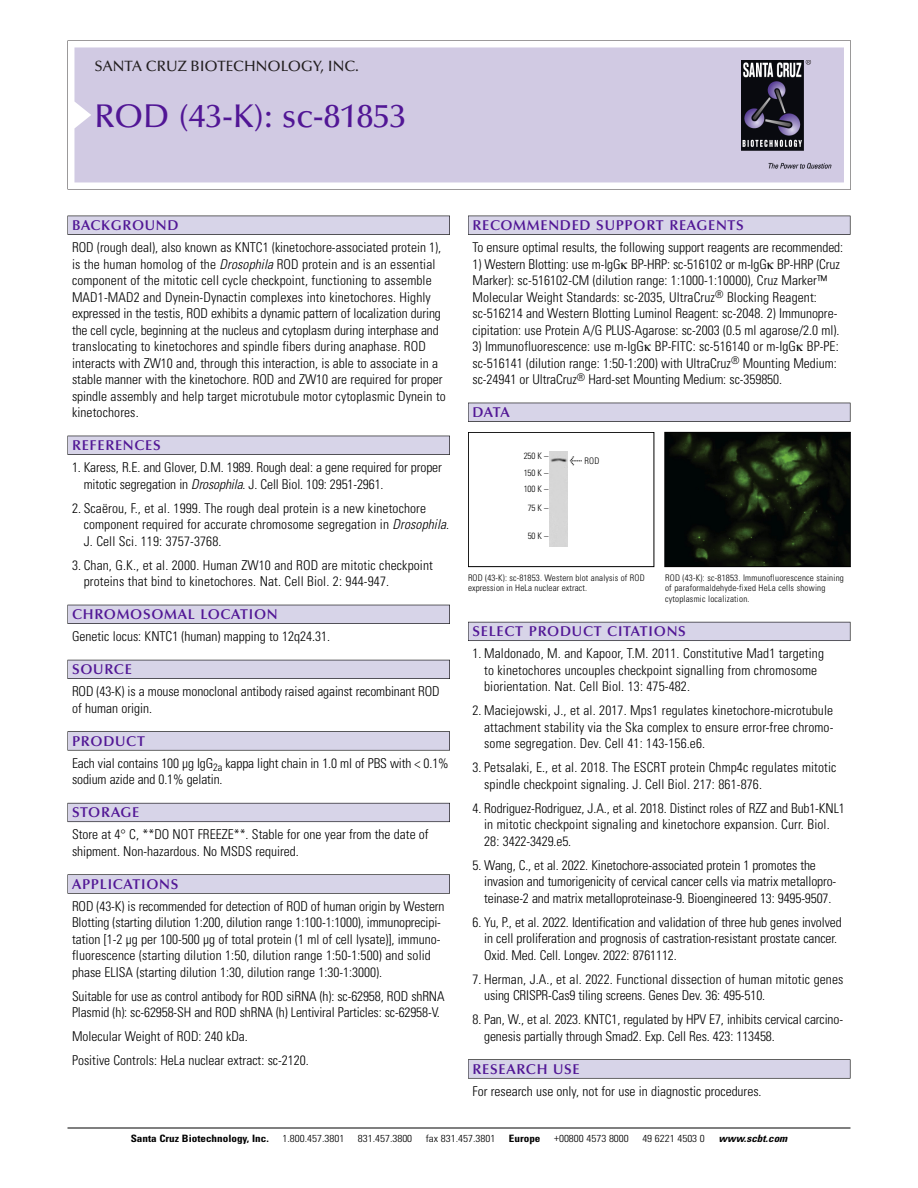
<style>
.page{position:relative;width:918px;height:1188px;background:#fff}
.page>*{position:absolute;margin:0;border:0;box-sizing:border-box;transform-origin:0 0}
.t1{font:500 33px "Optima";color:#511695}
.t2{font:500 15px "Optima";color:#231f20}
.t3{font:600 14.25px "Optima";letter-spacing:.05em;color:#511695}
.t4{font:300 condensed 13.5px/16.5px "Univers";color:#000}
.t5{font:300 condensed 10.2px "Univers";color:#000;scale:1.1 1}
.t6{font:700 condensed 10.2px "Univers";color:#000;scale:1.1 1}
.t7{font:italic 700 condensed 10.2px "Univers";color:#000;scale:1.1 1}
.t8{font:300 condensed 9px/10.5px "Univers";letter-spacing:.02em;color:#000}
.s1{font-style:italic}
.s2{font-family:"Meta Plus";font-weight:400;font-stretch:normal;font-size:10.5px}
</style>
<div class="page">
<svg style="left:68px;top:40px;width:783px;height:149px"></svg>
<div style="left:74px;top:47px;width:770px;height:135px;background:#d1cae3"></div>
<img style="left:741px;top:60px;width:90px;height:108px">
<div style="left:68px;top:216px;width:382px;height:19px;background:#535256"></div>
<div style="left:68px;top:216px;width:381px;height:18px;background:#d7d4e8"></div>
<div style="left:68px;top:436px;width:382px;height:19px;background:#525156"></div>
<div style="left:68px;top:436px;width:381px;height:18px;background:#d7d4e8"></div>
<div style="left:68px;top:605px;width:382px;height:19px;background:#515057"></div>
<div style="left:68px;top:605px;width:381px;height:18px;background:#d7d4e8"></div>
<div style="left:68px;top:660px;width:382px;height:19px;background:#535259"></div>
<div style="left:68px;top:660px;width:381px;height:18px;background:#d7d4e8"></div>
<svg style="left:68px;top:731px;width:382px;height:20px"></svg>
<div style="left:68px;top:732px;width:381px;height:18px;background:#d7d4e8"></div>
<div style="left:68px;top:803px;width:382px;height:19px;background:#64626c"></div>
<div style="left:68px;top:803px;width:381px;height:18px;background:#d7d4e8"></div>
<div style="left:68px;top:874px;width:382px;height:20px;background:#636364"></div>
<div style="left:68px;top:875px;width:381px;height:18px;background:#d7d4e8"></div>
<div style="left:468px;top:216px;width:382px;height:19px;background:#535256"></div>
<div style="left:468px;top:216px;width:382px;height:18px;background:#d7d4e8"></div>
<div style="left:468px;top:403px;width:382px;height:19px;background:#525156"></div>
<div style="left:468px;top:403px;width:382px;height:18px;background:#d7d4e8"></div>
<div style="left:468px;top:622px;width:382px;height:19px;background:#595860"></div>
<div style="left:468px;top:622px;width:382px;height:18px;background:#d7d4e8"></div>
<div style="left:468px;top:1059px;width:382px;height:20px;background:#676767"></div>
<div style="left:468px;top:1060px;width:382px;height:18px;background:#d7d4e8"></div>
<hr style="left:68px;top:1128px;width:782px;height:1px;background:#000">
<img style="left:666px;top:434px;width:183px;height:131px">
<div style="left:664px;top:432px;width:187px;height:135px;border:1px solid #000"></div>
<div style="left:468px;top:432px;width:186px;height:135px;border:1px solid #000"></div>
<div style="left:550px;top:451px;width:18px;height:95px;background:#d7d7d7"></div>
<p class="t2" style="left:94px;top:60px;width:266px">SANTA CRUZ BIOTECHNOLOGY, INC.</p>
<p class="t1" style="left:94px;top:102px;width:313px">ROD (43-K): sc-81853</p>
<p class="t3" style="left:72px;top:219px;width:108px">BACKGROUND</p>
<p class="t4" style="left:72px;top:240px;width:375px">ROD (rough deal), also known as KNTC1 (kinetochore-associated protein 1), is the human homolog of the <span class="s1">Drosophila</span> ROD protein and is an essential component of the mitotic cell cycle checkpoint, functioning to assemble MAD1-MAD2 and Dynein-Dynactin complexes into kinetochores. Highly expressed in the testis, ROD exhibits a dynamic pattern of localization during the cell cycle, beginning at the nucleus and cytoplasm during interphase and translocating to kinetochores and spindle fibers during anaphase. ROD interacts with ZW10 and, through this interaction, is able to associate in a stable manner with the kinetochore. ROD and ZW10 are required for proper spindle assembly and help target microtubule motor cytoplasmic Dynein to kinetochores.</p>
<p class="t3" style="left:72px;top:439px;width:90px">REFERENCES</p>
<p class="t4" style="left:84px;top:460px;width:360px;text-indent:-12px">1. Karess, R.E. and Glover, D.M. 1989. Rough deal: a gene required for proper mitotic segregation in <span class="s1">Drosophila</span>. J. Cell Biol. 109: 2951-2961.</p>
<p class="t4" style="left:84px;top:501px;width:367px;text-indent:-12px">2. Scaërou, F., et al. 1999. The rough deal protein is a new kinetochore component required for accurate chromosome segregation in <span class="s1">Drosophila</span>.<br>J. Cell Sci. 119: 3757-3768.</p>
<p class="t4" style="left:84px;top:558px;width:351px;text-indent:-12px">3. Chan, G.K., et al. 2000. Human ZW10 and ROD are mitotic checkpoint proteins that bind to kinetochores. Nat. Cell Biol. 2: 944-947.</p>
<p class="t3" style="left:72px;top:608px;width:207px">CHROMOSOMAL LOCATION</p>
<p class="t4" style="left:72px;top:630px;width:260px">Genetic locus: KNTC1 (human) mapping to 12q24.31.</p>
<p class="t3" style="left:72px;top:663px;width:61px">SOURCE</p>
<p class="t4" style="left:72px;top:685px;width:369px">ROD (43-K) is a mouse monoclonal antibody raised against recombinant ROD of human origin.</p>
<p class="t3" style="left:72px;top:735px;width:74px">PRODUCT</p>
<p class="t4" style="left:72px;top:756px;width:378px">Each vial contains 100 µg IgG<sub>2a</sub> kappa light chain in 1.0 ml of PBS with &lt; 0.1% sodium azide and 0.1% gelatin.</p>
<p class="t3" style="left:72px;top:807px;width:69px">STORAGE</p>
<p class="t4" style="left:72px;top:828px;width:358px">Store at 4° C, **DO NOT FREEZE**. Stable for one year from the date of shipment. Non-hazardous. No MSDS required.</p>
<p class="t3" style="left:72px;top:878px;width:108px">APPLICATIONS</p>
<p class="t4" style="left:72px;top:899px;width:374px">ROD (43-K) is recommended for detection of ROD of human origin by Western Blotting (starting dilution 1:200, dilution range 1:100-1:1000), immunoprecipi&shy;tation [1-2 µg per 100-500 µg of total protein (1 ml of cell lysate)], immuno&shy;fluorescence (starting dilution 1:50, dilution range 1:50-1:500) and solid phase ELISA (starting dilution 1:30, dilution range 1:30-1:3000).</p>
<p class="t4" style="left:72px;top:989px;width:374px">Suitable for use as control antibody for ROD siRNA (h): sc-62958, ROD shRNA<br>Plasmid (h): sc-62958-SH and ROD shRNA (h) Lentiviral Particles: sc-62958-V.</p>
<p class="t4" style="left:72px;top:1030px;width:177px">Molecular Weight of ROD: 240 kDa.</p>
<p class="t4" style="left:72px;top:1054px;width:238px">Positive Controls: HeLa nuclear extract: sc-2120.</p>
<p class="t3" style="left:473px;top:219px;width:273px">RECOMMENDED SUPPORT REAGENTS</p>
<p class="t4" style="left:473px;top:240px;width:372px">To ensure optimal results, the following support reagents are recommended:</p>
<p class="t4" style="left:473px;top:257px;width:369px">1) Western Blotting: use m-IgG BP-HRP: sc-516102 or m-IgG BP-HRP (Cruz Marker): sc-516102-CM (dilution range: 1:1000-1:10000), Cruz Marker™ Molecular Weight Standards: sc-2035, UltraCruz<sup>®</sup> Blocking Reagent: sc-516214 and Western Blotting Luminol Reagent: sc-2048. 2) Immunopre&shy;cipitation: use Protein A/G PLUS-Agarose: sc-2003 (0.5 ml agarose/2.0 ml).</p>
<p class="t4" style="left:473px;top:339px;width:368px">3) Immunofluorescence: use m-IgG BP-FITC: sc-516140 or m-IgG BP-PE: sc-516141 (dilution range: 1:50-1:200) with UltraCruz<sup>®</sup> Mounting Medium: sc-24941 or UltraCruz<sup>®</sup> Hard-set Mounting Medium: sc-359850.</p>
<p class="t3" style="left:473px;top:406px;width:39px">DATA</p>
<p class="t8" style="left:524px;top:449px;width:26px;line-height:16.2px;text-align:justify">250 K – 150 K – 100 K –</p>
<p class="t8" style="left:528px;top:504px;width:22px">75 K –</p>
<p class="t8" style="left:528px;top:532px;width:22px">50 K –</p>
<p class="t8" style="left:570px;top:456px;width:31px"><span class="s2">&lt;</span> ROD</p>
<p class="t8" style="left:468px;top:573px;width:178px">ROD (43-K): sc-81853. Western blot analysis of ROD expression in HeLa nuclear extract.</p>
<p class="t8" style="left:665px;top:573px;width:180px">ROD (43-K): sc-81853. Immunofluorescence staining of paraformaldehyde-fixed HeLa cells showing cytoplasmic localization.</p>
<p class="t3" style="left:473px;top:625px;width:215px">SELECT PRODUCT CITATIONS</p>
<p class="t4" style="left:484px;top:647px;width:341px;text-indent:-12px">1. Maldonado, M. and Kapoor, T.M. 2011. Constitutive Mad1 targeting to kinetochores uncouples checkpoint signalling from chromosome biorientation. Nat. Cell Biol. 13: 475-482.</p>
<p class="t4" style="left:484px;top:704px;width:351px;text-align:justify;text-indent:-12px">2. Maciejowski, J., et al. 2017. Mps1 regulates kinetochore-microtubule attachment stability via the Ska complex to ensure error-free chromo&shy;some segregation. Dev. Cell 41: 143-156.e6.</p>
<p class="t4" style="left:484px;top:761px;width:354px;text-indent:-12px">3. Petsalaki, E., et al. 2018. The ESCRT protein Chmp4c regulates mitotic spindle checkpoint signaling. J. Cell Biol. 217: 861-876.</p>
<p class="t4" style="left:484px;top:801px;width:362px;text-indent:-12px">4. Rodriguez-Rodriguez, J.A., et al. 2018. Distinct roles of RZZ and Bub1-KNL1 in mitotic checkpoint signaling and kinetochore expansion. Curr. Biol.<br>28: 3422-3429.e5.</p>
<p class="t4" style="left:484px;top:858px;width:354px;text-indent:-12px">5. Wang, C., et al. 2022. Kinetochore-associated protein 1 promotes the invasion and tumorigenicity of cervical cancer cells via matrix metallopro&shy;teinase-2 and matrix metalloproteinase-9. Bioengineered 13: 9495-9507.</p>
<p class="t4" style="left:484px;top:915px;width:359px;text-indent:-12px">6. Yu, P., et al. 2022. Identification and validation of three hub genes involved in cell proliferation and prognosis of castration-resistant prostate cancer.<br>Oxid. Med. Cell. Longev. 2022: 8761112.</p>
<p class="t4" style="left:484px;top:972px;width:361px;text-indent:-12px">7. Herman, J.A., et al. 2022. Functional dissection of human mitotic genes using CRISPR-Cas9 tiling screens. Genes Dev. 36: 495-510.</p>
<p class="t4" style="left:484px;top:1013px;width:360px;text-indent:-12px">8. Pan, W., et al. 2023. KNTC1, regulated by HPV E7, inhibits cervical carcino&shy;genesis partially through Smad2. Exp. Cell Res. 423: 113458.</p>
<p class="t3" style="left:473px;top:1063px;width:109px">RESEARCH USE</p>
<p class="t4" style="left:473px;top:1084px;width:291px">For research use only, not for use in diagnostic procedures.</p>
<p class="t6" style="left:131px;top:1135px;width:127px">Santa Cruz Biotechnology, Inc.</p>
<p class="t5" style="left:282px;top:1135px;width:58px">1.800.457.3801</p>
<p class="t5" style="left:358px;top:1135px;width:51px">831.457.3800</p>
<p class="t5" style="left:426px;top:1135px;width:65px">fax 831.457.3801</p>
<p class="t6" style="left:509px;top:1135px;width:30px">Europe</p>
<p class="t5" style="left:554px;top:1135px;width:69px">+00800 4573 8000</p>
<p class="t5" style="left:642px;top:1135px;width:58px">49 6221 4503 0</p>
<p class="t7" style="left:719px;top:1135px;width:66px">www.scbt.com</p>
</div>
